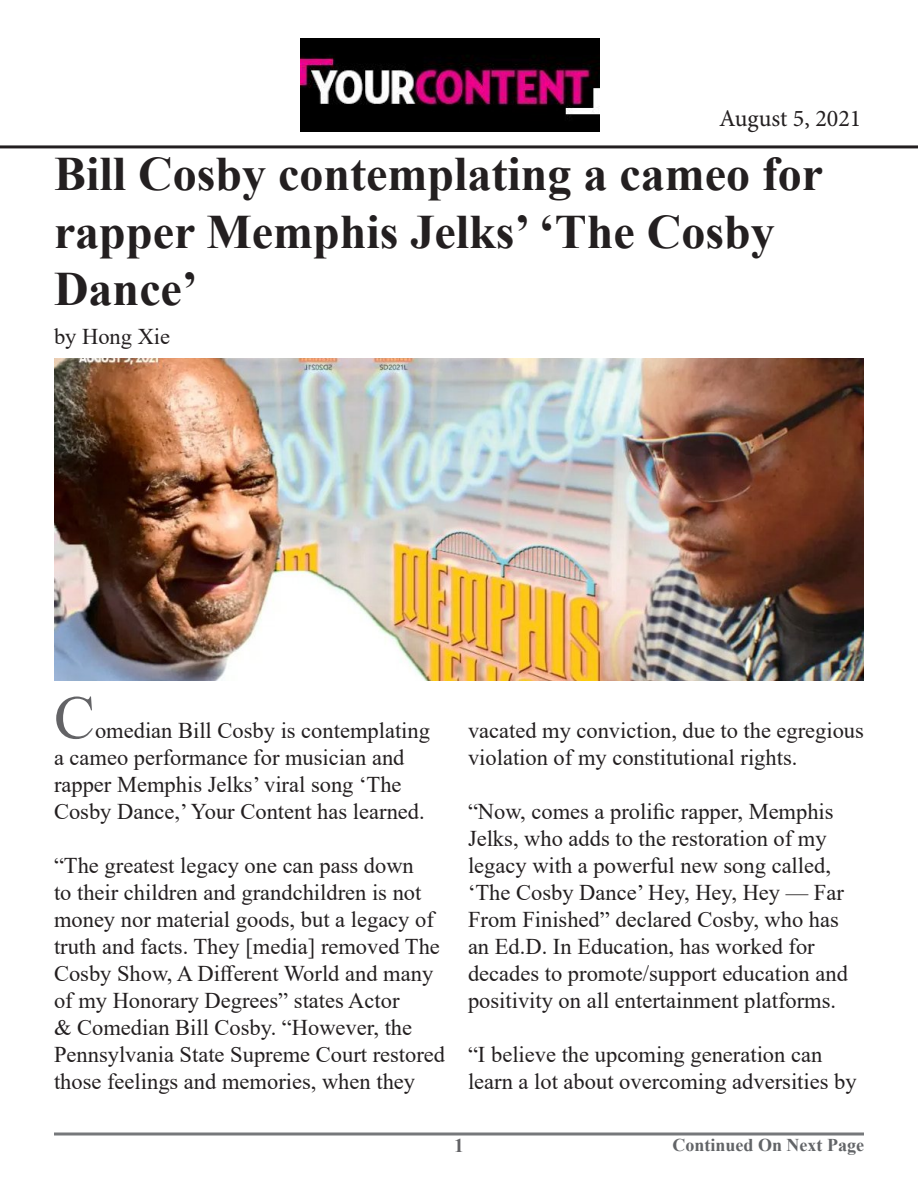
<style>
.page{position:relative;width:918px;height:1188px;background:#fff}
.page>*{position:absolute;margin:0;border:0;box-sizing:border-box;transform-origin:0 0}
.t1{font:61.5px "Times New Roman";color:#636366}
.t2{font:700 48px/57.6px "Times New Roman";color:#231f20}
.t3{font:24px "Minion Pro";color:#231f20}
.t4{font:22.5px/27px "Times New Roman";color:#231f20}
.t5{font:700 19.5px "Times New Roman";color:#636366}
.t6{font:700 18px "Times New Roman";color:#626467}
</style>
<div class="page">
<img style="left:300px;top:39px;width:300px;height:93px">
<hr style="left:0;top:145px;width:918px;height:3px;background:#231f20">
<svg style="left:54px;top:1132px;width:810px;height:4px;background:#98999b"></svg>
<img style="left:54px;top:359px;width:810px;height:321px">
<p class="t3" style="left:719px;top:102px;width:144px">August 5, 2021</p>
<p class="t2" style="left:54px;top:144px;width:771px">Bill Cosby contemplating a cameo for rapper Memphis Jelks’ ‘The Cosby<br>Dance’</p>
<p class="t4" style="left:54px;top:322px;width:118px">by Hong Xie</p>
<p class="t1" style="left:54px;top:674px;width:43px">C</p>
<p class="t4" style="left:54px;top:716px;width:378px;text-indent:41px">omedian Bill Cosby is contemplating a cameo performance for musician and rapper Memphis Jelks’ viral song ‘The Cosby Dance,’ Your Content has learned.</p>
<p class="t4" style="left:54px;top:851px;width:393px">“The greatest legacy one can pass down<br>to their children and grandchildren is not money nor material goods, but a legacy of truth and facts. They [media] removed The Cosby Show, A Different World and many of my Honorary Degrees” states Actor<br>&amp; Comedian Bill Cosby. “However, the Pennsylvania State Supreme Court restored those feelings and memories, when they</p>
<p class="t4" style="left:468px;top:716px;width:397px">vacated my conviction, due to the egregious violation of my constitutional rights.</p>
<p class="t4" style="left:468px;top:797px;width:381px">“Now, comes a prolific rapper, Memphis Jelks, who adds to the restoration of my legacy with a powerful new song called, ‘The Cosby Dance’ Hey, Hey, Hey — Far From Finished” declared Cosby, who has an Ed.D. In Education, has worked for decades to promote/support education and positivity on all entertainment platforms.</p>
<p class="t4" style="left:468px;top:1040px;width:390px">“I believe the upcoming generation can learn a lot about overcoming adversities by</p>
<p class="t5" style="left:454px;top:1131px;width:11px">1</p>
<p class="t6" style="left:672px;top:1132px;width:193px">Continued On Next Page</p>
</div>
